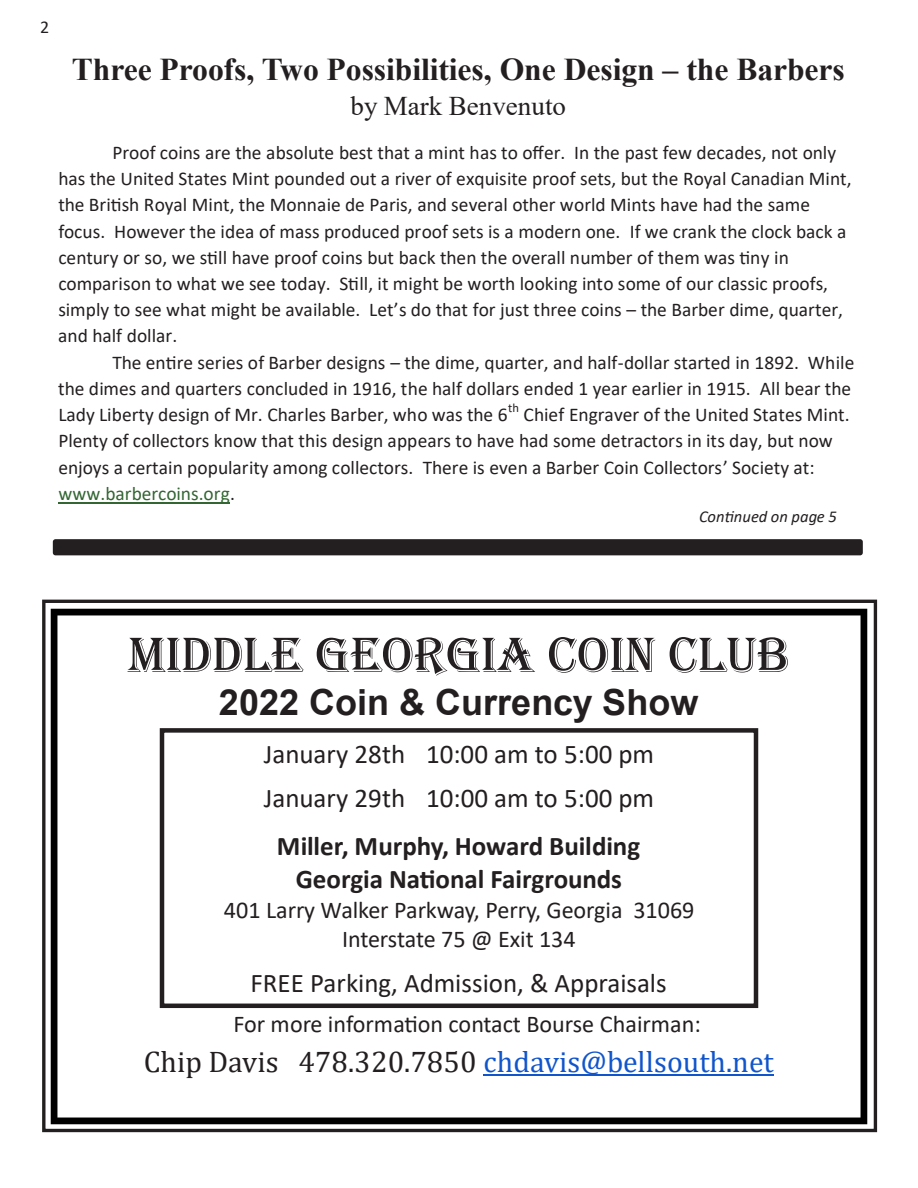
<style>
.page{position:relative;width:918px;height:1188px;background:#fff}
.page>*{position:absolute;margin:0;border:0;box-sizing:border-box;transform-origin:0 0}
.t1{font:51.15px "Algerian";color:#231f20}
.t2{font:700 36px "Arial";color:#231f20}
.t3{font:700 31.65px "Times New Roman";color:#231f20}
.t4{font:29.85px "Cambria";color:#231f20}
.t5{font:27px/44px "Calibri";color:#231f20}
.t6{font:700 27px/32.7px "Calibri";letter-spacing:-.005em;color:#231f20;text-align:center}
.t7{font:27px "Times New Roman";color:#231f20}
.t8{font:24.15px/29.2px "Calibri";letter-spacing:-.005em;color:#231f20;text-align:center}
.t9{font:19.5px/26.2px "Calibri";color:#231f20}
.t10{font:18px "Calibri";color:#231f20}
.t11{font:italic 16.5px "Calibri";letter-spacing:.005em;color:#231f20}
.t12{font:12.6px "Calibri";color:#231f20}
.s1{color:#363}
.s2{color:#15c}
</style>
<div class="page">
<div style="left:42px;top:600px;width:835px;height:532px;border:3px solid #231f20"></div>
<img style="left:50px;top:608px;width:818px;height:516px">
<hr style="left:483px;top:1074px;width:291px;height:2px;background:#15c">
<div style="left:160px;top:728px;width:598px;height:280px;border:4px solid #231f20"></div>
<hr style="left:58px;top:502px;width:172px;height:1px;background:#363">
<div style="left:53px;top:539px;width:810px;height:16px;background:#231f20;border-radius:3px"></div>
<p class="t10" style="left:40px;top:15px;width:11px">2</p>
<p class="t3" style="left:72px;top:47px;width:775px">Three Proofs, Two Possibilities, One Design – the Barbers</p>
<p class="t7" style="left:350px;top:86px;width:217px">by Mark Benvenuto</p>
<p class="t9" style="left:112px;top:139px;width:726px">Proof coins are the absolute best that a mint has to offer. In the past few decades, not only</p>
<p class="t9" style="left:58px;top:165px;width:795px">has the United States Mint pounded out a river of exquisite proof sets, but the Royal Canadian Mint,</p>
<p class="t9" style="left:58px;top:191px;width:753px">the British Royal Mint, the Monnaie de Paris, and several other world Mints have had the same</p>
<p class="t9" style="left:58px;top:218px;width:790px">focus. However the idea of mass produced proof sets is a modern one. If we crank the clock back a</p>
<p class="t9" style="left:58px;top:244px;width:732px">century or so, we still have proof coins but back then the overall number of them was tiny in</p>
<p class="t9" style="left:58px;top:270px;width:771px">comparison to what we see today. Still, it might be worth looking into some of our classic proofs,</p>
<p class="t9" style="left:58px;top:296px;width:786px">simply to see what might be available. Let’s do that for just three coins – the Barber dime, quarter,</p>
<p class="t9" style="left:58px;top:322px;width:120px">and half dollar.</p>
<p class="t9" style="left:112px;top:349px;width:744px">The entire series of Barber designs – the dime, quarter, and half-dollar started in 1892. While</p>
<p class="t9" style="left:58px;top:375px;width:794px">the dimes and quarters concluded in 1916, the half dollars ended 1 year earlier in 1915. All bear the</p>
<p class="t9" style="left:58px;top:401px;width:451px">Lady Liberty design of Mr. Charles Barber, who was the 6</p>
<p class="t12" style="left:508px;top:399px;width:12px">th</p>
<p class="t9" style="left:58px;top:401px;width:793px;text-indent:465px">Chief Engraver of the United States Mint.<br>Plenty of collectors know that this design appears to have had some detractors in its day, but now enjoys a certain popularity among collectors. There is even a Barber Coin Collectors’ Society at: <span class="s1">www.barbercoins.org</span>.</p>
<p class="t11" style="left:699px;top:505px;width:139px">Continued on page 5</p>
<p class="t1" style="left:128px;top:627px;width:663px">MIDDLE GEORGIA COIN CLUB</p>
<p class="t2" style="left:219px;top:677px;width:481px">2022 Coin &amp; Currency Show</p>
<p class="t5" style="left:264px;top:732px;width:392px">January 28th 10:00 am to 5:00 pm<br>January 29th 10:00 am to 5:00 pm</p>
<p class="t6" style="left:277px;top:829px;width:365px">Miller, Murphy, Howard Building<br>Georgia National Fairgrounds</p>
<p class="t8" style="left:224px;top:895px;width:472px">401 Larry Walker Parkway, Perry, Georgia 31069<br>Interstate 75 @ Exit 134</p>
<p class="t5" style="left:251px;top:960px;width:418px">FREE Parking, Admission, &amp; Appraisals</p>
<p class="t8" style="left:233px;top:1009px;width:469px">For more information contact Bourse Chairman:</p>
<p class="t4" style="left:144px;top:1045px;width:631px">Chip Davis 478.320.7850 <span class="s2">chdavis@bellsouth.net</span></p>
</div>
